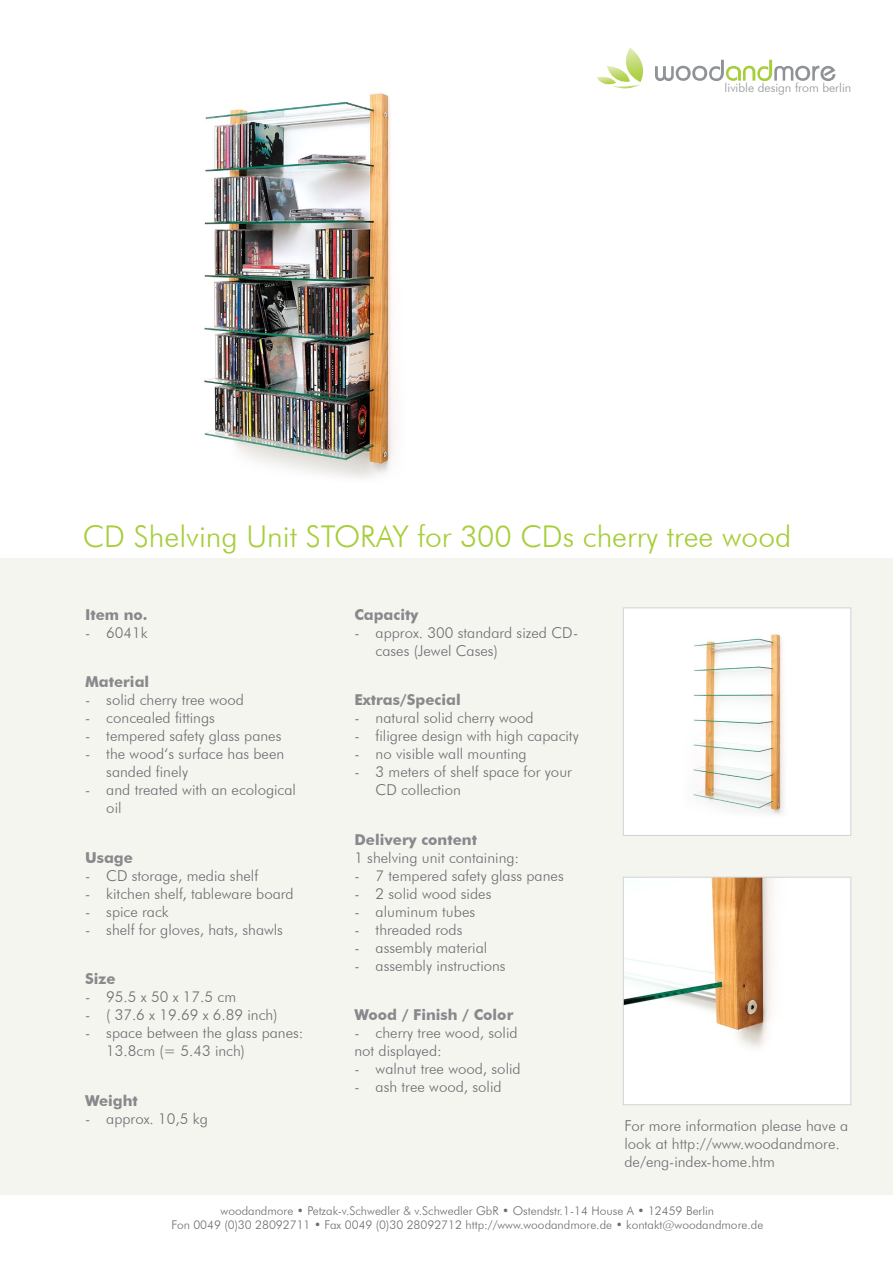
<style>
.page{position:relative;width:893px;height:1263px;background:#fff}
.page>*{position:absolute;margin:0;border:0;box-sizing:border-box;transform-origin:0 0}
.Überschrift_Produktn{font:300 30px "Futura BT";color:#a6ce39}
.Aufzählung_Fließtext{font:300 15px/18px "Futura BT";color:#6c6d70}
.Fließtext{font:300 15px/18px "Futura BT";color:#6c6d70}
.Überschrift{font:700 15px "Futura BT";color:#87898c}
.t1{font:300 12.45px "Futura BT";color:#8f9398}
.Fusszeile{font:300 12px "Futura BT";color:#6c6d70}
</style>
<div class="page">
<div style="left:0;top:558px;width:893px;height:636px;background:#f5f5f0"></div>
<svg style="left:596px;top:48px;width:239px;height:41px"></svg>
<svg style="left:623px;top:876px;width:229px;height:229px"></svg>
<img style="left:204px;top:93px;width:192px;height:385px">
<svg style="left:623px;top:607px;width:229px;height:229px"></svg>
<p class="t1" style="left:725px;top:80px;width:128px">livible design from berlin</p>
<p class="Überschrift_Produktn" style="left:83px;top:518px;width:710px">CD Shelving Unit STORAY for 300 CDs cherry tree wood</p>
<p class="Überschrift" style="left:85px;top:605px;width:64px">Item no.</p>
<p class="Aufzählung_Fließtext" style="left:85px;top:623px;width:64px">- 6041k</p>
<p class="Überschrift" style="left:85px;top:673px;width:66px">Material</p>
<p class="Aufzählung_Fließtext" style="left:85px;top:691px;width:160px">- solid cherry tree wood</p>
<p class="Aufzählung_Fließtext" style="left:85px;top:709px;width:131px">- concealed fittings</p>
<p class="Aufzählung_Fließtext" style="left:85px;top:727px;width:198px">- tempered safety glass panes</p>
<p class="Aufzählung_Fließtext" style="left:106px;top:745px;width:180px;text-indent:-21px">- the wood‘s surface has been sanded finely</p>
<p class="Aufzählung_Fließtext" style="left:106px;top:781px;width:191px;text-indent:-21px">- and treated with an ecological oil</p>
<p class="Überschrift" style="left:85px;top:848px;width:49px">Usage</p>
<p class="Aufzählung_Fließtext" style="left:85px;top:866px;width:175px">- CD storage, media shelf</p>
<p class="Aufzählung_Fließtext" style="left:85px;top:884px;width:210px">- kitchen shelf, tableware board</p>
<p class="Aufzählung_Fließtext" style="left:85px;top:902px;width:85px">- spice rack</p>
<p class="Aufzählung_Fließtext" style="left:85px;top:920px;width:199px">- shelf for gloves, hats, shawls</p>
<p class="Überschrift" style="left:85px;top:970px;width:32px">Size</p>
<p class="Aufzählung_Fließtext" style="left:85px;top:988px;width:153px">- 95.5 x 50 x 17.5 cm</p>
<p class="Aufzählung_Fließtext" style="left:85px;top:1006px;width:194px">- ( 37.6 x 19.69 x 6.89 inch)</p>
<p class="Aufzählung_Fließtext" style="left:106px;top:1024px;width:199px;text-indent:-21px">- space between the glass panes:<br>13.8cm (= 5.43 inch)</p>
<p class="Überschrift" style="left:85px;top:1091px;width:54px">Weight</p>
<p class="Aufzählung_Fließtext" style="left:85px;top:1109px;width:124px">- approx. 10,5 kg</p>
<p class="Überschrift" style="left:354px;top:605px;width:65px">Capacity</p>
<p class="Aufzählung_Fließtext" style="left:376px;top:623px;width:204px;text-indent:-21px">- approx. 300 standard sized CD&shy;cases (Jewel Cases)</p>
<p class="Überschrift" style="left:354px;top:691px;width:108px">Extras/Special</p>
<p class="Aufzählung_Fließtext" style="left:354px;top:709px;width:181px">- natural solid cherry wood</p>
<p class="Aufzählung_Fließtext" style="left:354px;top:727px;width:226px">- filigree design with high capacity</p>
<p class="Aufzählung_Fließtext" style="left:354px;top:745px;width:174px">- no visible wall mounting</p>
<p class="Aufzählung_Fließtext" style="left:376px;top:763px;width:198px;text-indent:-21px">- 3 meters of shelf space for your<br>CD collection</p>
<p class="Überschrift" style="left:354px;top:830px;width:124px">Delivery content</p>
<p class="Fließtext" style="left:354px;top:848px;width:166px">1 shelving unit containing:</p>
<p class="Aufzählung_Fließtext" style="left:354px;top:866px;width:211px">- 7 tempered safety glass panes</p>
<p class="Aufzählung_Fließtext" style="left:354px;top:884px;width:139px">- 2 solid wood sides</p>
<p class="Aufzählung_Fließtext" style="left:354px;top:902px;width:122px">- aluminum tubes</p>
<p class="Aufzählung_Fließtext" style="left:354px;top:920px;width:110px">- threaded rods</p>
<p class="Aufzählung_Fließtext" style="left:354px;top:938px;width:134px">- assembly material</p>
<p class="Aufzählung_Fließtext" style="left:354px;top:956px;width:153px">- assembly instructions</p>
<p class="Überschrift" style="left:354px;top:1006px;width:161px">Wood / Finish / Color</p>
<p class="Aufzählung_Fließtext" style="left:354px;top:1024px;width:165px">- cherry tree wood, solid</p>
<p class="Fließtext" style="left:354px;top:1042px;width:89px">not displayed:</p>
<p class="Aufzählung_Fließtext" style="left:354px;top:1060px;width:168px">- walnut tree wood, solid</p>
<p class="Aufzählung_Fließtext" style="left:354px;top:1078px;width:149px">- ash tree wood, solid</p>
<p class="Fließtext" style="left:624px;top:1116px;width:225px">For more information please have a look at http://www.woodandmore. de/eng-index-home.htm</p>
<p class="Fusszeile" style="left:221px;top:1203px;width:495px">woodandmore • Petzak-v.Schwedler &amp; v.Schwedler GbR • Ostendstr.1-14 House A • 12459 Berlin</p>
<p class="Fusszeile" style="left:171px;top:1218px;width:593px">Fon 0049 (0)30 28092711 • Fax 0049 (0)30 28092712 http://www.woodandmore.de • kontakt@woodandmore.de</p>
</div>
